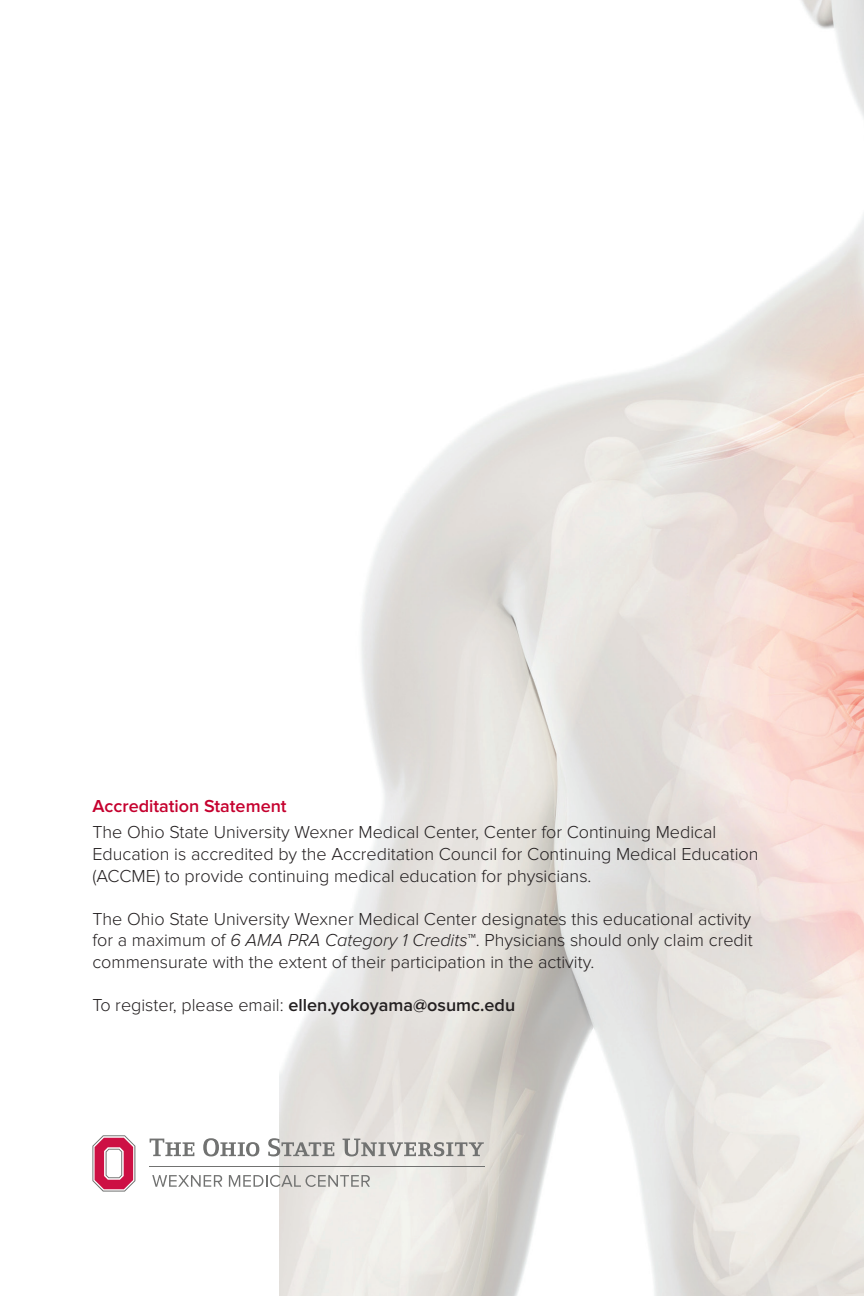
<style>
.page{position:relative;width:864px;height:1296px;background:#fff}
.page>*{position:absolute;margin:0;border:0;box-sizing:border-box;transform-origin:0 0}
.t1{font:300 18px/21.6px "Proxima Nova";color:#231f20}
.t2{font:600 18px "Proxima Nova";color:#231f20}
.t3{font:600 18px "Proxima Nova";color:#c5002e}
.s1{font-style:italic}
.s2{font-weight:300}
</style>
<div class="page">
<img style="left:279px;top:0;width:585px;height:1296px">
<svg style="left:152px;top:1175px;width:70px;height:12px"></svg>
<svg style="left:229px;top:1175px;width:141px;height:12px"></svg>
<svg style="left:92px;top:1135px;width:43px;height:57px"></svg>
<hr style="left:150px;top:1166px;width:335px;height:1px;background:#717271">
<svg style="left:150px;top:1139px;width:44px;height:17px"></svg>
<svg style="left:203px;top:1138px;width:56px;height:18px"></svg>
<svg style="left:268px;top:1138px;width:66px;height:18px"></svg>
<svg style="left:343px;top:1139px;width:141px;height:17px;background:#bfbdba"></svg>
<p class="t3" style="left:92px;top:796px;width:196px">Accreditation Statement</p>
<p class="t1" style="left:92px;top:822px;width:668px">The Ohio State University Wexner Medical Center, Center for Continuing Medical<br>Education is accredited by the Accreditation Council for Continuing Medical Education (ACCME) to provide continuing medical education for physicians.</p>
<p class="t1" style="left:92px;top:908px;width:662px;text-align:justify">The Ohio State University Wexner Medical Center designates this educational activity for a maximum of <span class="s1">6 AMA PRA Category 1 Credits</span>™. Physicians should only claim credit commensurate with the extent of their participation in the activity.</p>
<p class="t2" style="left:92px;top:995px;width:424px"><span class="s2">To register, please email:</span> ellen.yokoyama@osumc.edu</p>
</div>
